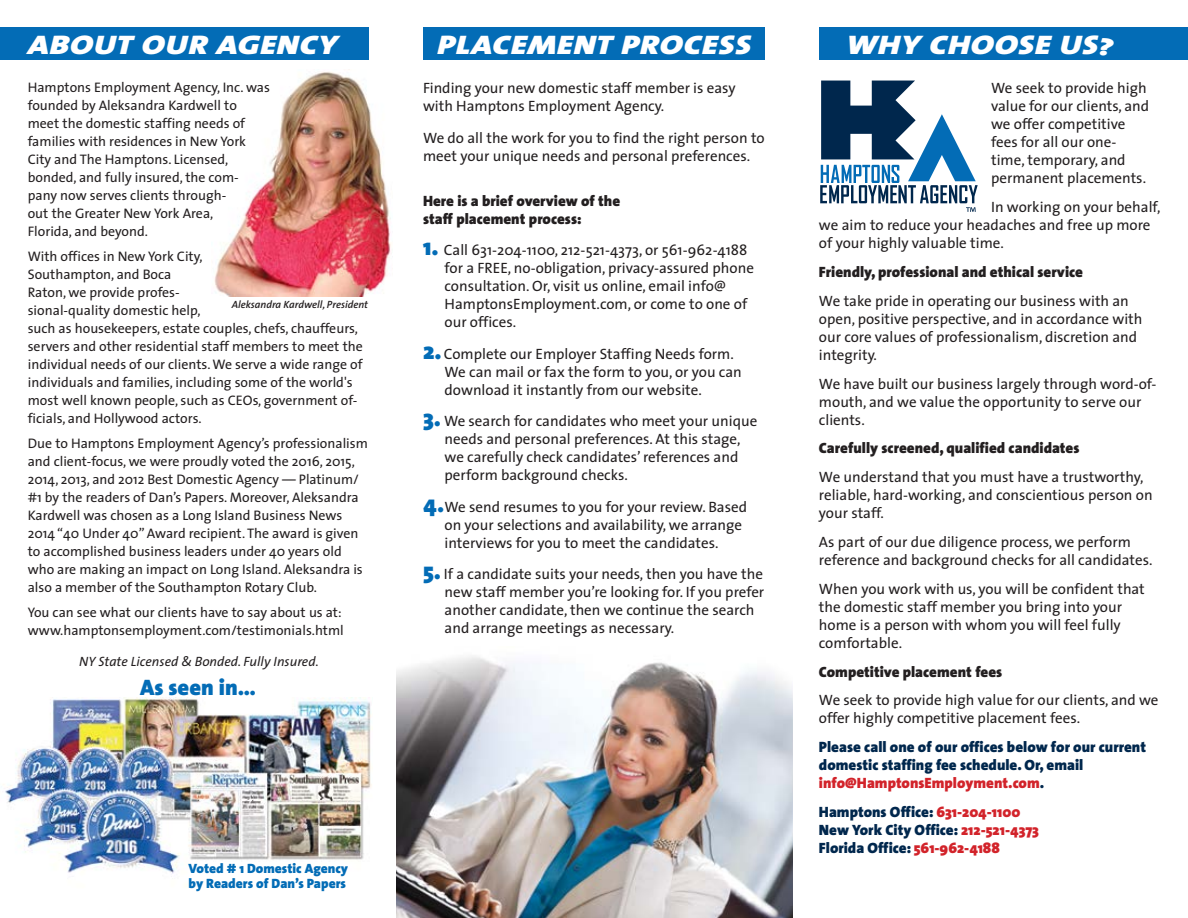
<style>
.page{position:relative;width:1188px;height:918px;background:#fff}
.page>*{position:absolute;margin:0;border:0;box-sizing:border-box;transform-origin:0 0}
.t1{font:italic 27px "The Sans Black Caps";letter-spacing:.02em;color:#fff;scale:1.25 1}
.t2{font:900 22.5px "The Sans";color:#036cb6}
.t3{font:15px/18px "The Sans";color:#231f20}
.t4{font:900 15px/18px "The Sans";color:#00274d}
.t5{font:900 15px/18px "The Sans";color:#231f20}
.t6{font:13.8px/18px "The Sans";color:#231f20}
.t7{font:900 13.5px/15px "The Sans";color:#036cb6}
.t8{font:italic 13.5px "The Sans";color:#231f20}
.t9{font:italic 600 10.5px "The Sans";color:#231f20}
.s1{font-weight:900;font-size:24px;color:#036cb6}
.s2{color:#d2232a}
</style>
<div class="page">
<img style="left:214px;top:72px;width:177px;height:225px">
<img style="left:396px;top:656px;width:396px;height:262px">
<div style="left:0;top:28px;width:368px;height:32px;background:#036cb6"></div>
<div style="left:423px;top:28px;width:342px;height:32px;background:#036cb6"></div>
<div style="left:819px;top:28px;width:369px;height:32px;background:#036cb6"></div>
<img style="left:3px;top:698px;width:369px;height:179px">
<svg style="left:820px;top:81px;width:158px;height:131px"></svg>
<h1 class="t1" style="left:28px;top:28px;width:249px">ABOUT OUR AGENCY</h1>
<h1 class="t1" style="left:437px;top:28px;width:252px">PLACEMENT PROCESS</h1>
<h1 class="t1" style="left:846px;top:28px;width:215px">WHY CHOOSE US?</h1>
<p class="t6" style="left:28px;top:79px;width:244px">Hamptons Employment Agency, Inc. was founded by Aleksandra Kardwell to meet the domestic staffing needs of families with residences in New York<br>City and The Hamptons. Licensed, bonded, and fully insured, the com&shy;pany now serves clients through-<br>out the Greater New York Area,<br>Florida, and beyond.</p>
<p class="t6" style="left:28px;top:248px;width:337px">With offices in New York City,<br>Southampton, and Boca<br>Raton, we provide profes-<br>sional-quality domestic help,<br>such as housekeepers, estate couples, chefs, chauffeurs, servers and other residential staff members to meet the individual needs of our clients. We serve a wide range of individuals and families, including some of the world's most well known people, such as CEOs, government of&shy;ficials, and Hollywood actors.</p>
<p class="t6" style="left:28px;top:434px;width:342px">Due to Hamptons Employment Agency’s professionalism and client-focus, we were proudly voted the 2016, 2015, 2014, 2013, and 2012 Best Domestic Agency — Platinum/ #1 by the readers of Dan’s Papers. Moreover, Aleksandra Kardwell was chosen as a Long Island Business News 2014 “40 Under 40” Award recipient. The award is given to accomplished business leaders under 40 years old who are making an impact on Long Island. Aleksandra is also a member of the Southampton Rotary Club.</p>
<p class="t6" style="left:28px;top:603px;width:318px">You can see what our clients have to say about us at: www.hamptonsemployment.com/testimonials.html</p>
<p class="t3" style="left:423px;top:79px;width:314px">Finding your new domestic staff member is easy with Hamptons Employment Agency.</p>
<p class="t3" style="left:423px;top:129px;width:343px">We do all the work for you to find the right person to meet your unique needs and personal preferences.</p>
<p class="t5" style="left:423px;top:192px;width:199px">Here is a brief overview of the staff placement process:</p>
<p class="t3" style="left:445px;top:241px;width:311px;text-indent:-22px"><span class="s1">1.</span> Call 631-204-1100, 212-521-4373, or 561-962-4188 for a FREE, no-obligation, privacy-assured phone consultation. Or, visit us online, email info@ HamptonsEmployment.com, or come to one of our offices.</p>
<p class="t3" style="left:445px;top:345px;width:299px;text-indent:-22px"><span class="s1">2.</span> Complete our Employer Staffing Needs form.<br>We can mail or fax the form to you, or you can download it instantly from our website.</p>
<p class="t3" style="left:445px;top:412px;width:314px;text-indent:-22px"><span class="s1">3.</span> We search for candidates who meet your unique needs and personal preferences. At this stage, we carefully check candidates’ references and perform background checks.</p>
<p class="t3" style="left:445px;top:498px;width:304px;text-indent:-22px"><span class="s1">4.</span>We send resumes to you for your review. Based on your selections and availability, we arrange interviews for you to meet the candidates.</p>
<p class="t3" style="left:445px;top:565px;width:321px;text-indent:-22px"><span class="s1">5.</span> If a candidate suits your needs, then you have the new staff member you’re looking for. If you prefer another candidate, then we continue the search and arrange meetings as necessary.</p>
<p class="t3" style="left:991px;top:79px;width:160px">We seek to provide high value for our clients, and we offer competitive fees for all our one&shy;time, temporary, and permanent placements.</p>
<p class="t3" style="left:819px;top:198px;width:343px;text-indent:172px">In working on your behalf, we aim to reduce your headaches and free up more of your highly valuable time.</p>
<p class="t5" style="left:819px;top:263px;width:266px">Friendly, professional and ethical service</p>
<p class="t3" style="left:819px;top:292px;width:325px">We take pride in operating our business with an open, positive perspective, and in accordance with our core values of professionalism, discretion and integrity.</p>
<p class="t3" style="left:819px;top:375px;width:339px">We have built our business largely through word-of&shy;mouth, and we value the opportunity to serve our clients.</p>
<p class="t5" style="left:819px;top:439px;width:262px">Carefully screened, qualified candidates</p>
<p class="t3" style="left:819px;top:468px;width:335px">We understand that you must have a trustworthy, reliable, hard-working, and conscientious person on your staff.</p>
<p class="t3" style="left:819px;top:533px;width:335px">As part of our due diligence process, we perform reference and background checks for all candidates.</p>
<p class="t3" style="left:819px;top:580px;width:327px">When you work with us, you will be confident that the domestic staff member you bring into your home is a person with whom you will feel fully comfortable.</p>
<p class="t5" style="left:819px;top:663px;width:185px">Competitive placement fees</p>
<p class="t3" style="left:819px;top:691px;width:341px">We seek to provide high value for our clients, and we offer highly competitive placement fees.</p>
<p class="t4" style="left:819px;top:738px;width:329px">Please call one of our offices below for our current domestic staffing fee schedule. Or, email <span class="s2">info@HamptonsEmployment.com</span>.</p>
<p class="t4" style="left:819px;top:803px;width:222px">Hamptons Office: <span class="s2">631-204-1100<br></span>New York City Office: <span class="s2">212-521-4373<br></span>Florida Office: <span class="s2">561-962-4188</span></p>
<p class="t9" style="left:232px;top:298px;width:138px">Aleksandra Kardwell, President</p>
<p class="t8" style="left:79px;top:653px;width:241px">NY State Licensed &amp; Bonded. Fully Insured.</p>
<h2 class="t2" style="left:140px;top:673px;width:117px">As seen in…</h2>
<p class="t7" style="left:189px;top:861px;width:161px">Voted # 1 Domestic Agency by Readers of Dan’s Papers</p>
</div>
